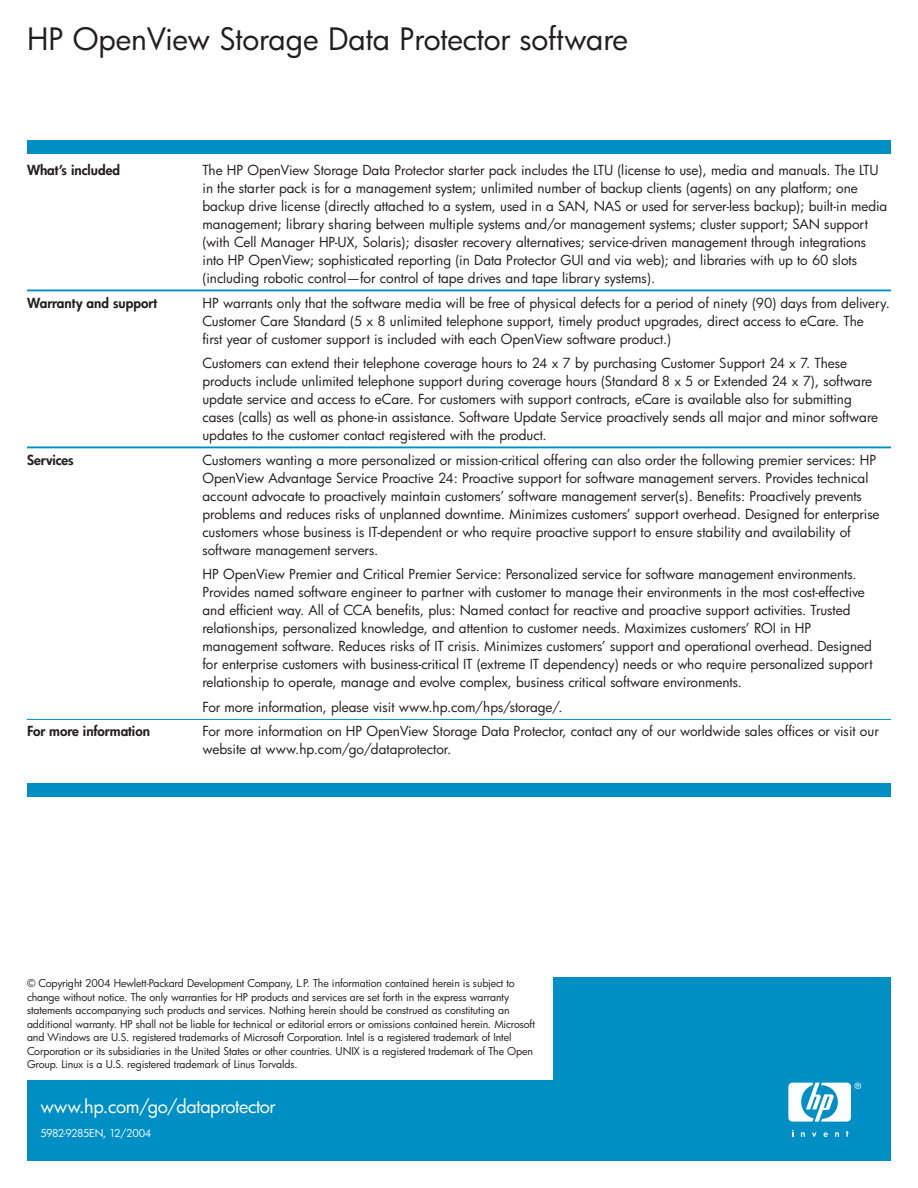
<style>
.page{position:relative;width:918px;height:1188px;background:#fff}
.page>*{position:absolute;margin:0;border:0;box-sizing:border-box;transform-origin:0 0}
.t1{font:30px "Futura";letter-spacing:-.005em;color:#231f20}
.t2{font:18px "Futura";letter-spacing:-.02em;color:#fff}
.t3{font:13.5px/18px "Futura";color:#231f20}
.t4{font:800 13.5px "Futura";color:#231f20}
.t5{font:10.5px/13.5px "Futura";letter-spacing:-.01em;color:#231f20}
.t6{font:10.5px "Futura";letter-spacing:-.055em;color:#fff}
</style>
<div class="page">
<hr style="left:27px;top:290px;width:864px;height:1px;background:#008fc5">
<hr style="left:27px;top:446px;width:864px;height:2px;background:#008fc5">
<hr style="left:27px;top:719px;width:864px;height:1px;background:#008fc5">
<div style="left:554px;top:977px;width:337px;height:105px;background:#008fc5"></div>
<div style="left:27px;top:1080px;width:864px;height:81px;background:#008fc5"></div>
<div style="left:27px;top:140px;width:864px;height:14px;background:#008fc5"></div>
<div style="left:27px;top:783px;width:864px;height:13px;background:#008fc5"></div>
<svg style="left:812px;top:1132px;width:4px;height:5px"></svg>
<svg style="left:801px;top:1132px;width:4px;height:5px"></svg>
<svg style="left:835px;top:1132px;width:4px;height:5px"></svg>
<svg style="left:824px;top:1132px;width:4px;height:5px"></svg>
<svg style="left:846px;top:1131px;width:3px;height:6px"></svg>
<svg style="left:788px;top:1083px;width:73px;height:39px"></svg>
<h1 class="t1" style="left:27px;top:25px;width:603px">HP OpenView Storage Data Protector software</h1>
<p class="t4" style="left:27px;top:164px;width:95px">What’s included</p>
<p class="t3" style="left:202px;top:162px;width:686px">The HP OpenView Storage Data Protector starter pack includes the LTU (license to use), media and manuals. The LTU in the starter pack is for a management system; unlimited number of backup clients (agents) on any platform; one backup drive license (directly attached to a system, used in a SAN, NAS or used for server-less backup); built-in media management; library sharing between multiple systems and/or management systems; cluster support; SAN support (with Cell Manager HP-UX, Solaris); disaster recovery alternatives; service-driven management through integrations into HP OpenView; sophisticated reporting (in Data Protector GUI and via web); and libraries with up to 60 slots (including robotic control—for control of tape drives and tape library systems).</p>
<p class="t4" style="left:27px;top:296px;width:132px">Warranty and support</p>
<p class="t3" style="left:202px;top:295px;width:689px">HP warrants only that the software media will be free of physical defects for a period of ninety (90) days from delivery.<br>Customer Care Standard (5 x 8 unlimited telephone support, timely product upgrades, direct access to eCare. The<br>first year of customer support is included with each OpenView software product.)</p>
<p class="t3" style="left:202px;top:355px;width:677px">Customers can extend their telephone coverage hours to 24 x 7 by purchasing Customer Support 24 x 7. These products include unlimited telephone support during coverage hours (Standard 8 x 5 or Extended 24 x 7), software update service and access to eCare. For customers with support contracts, eCare is available also for submitting cases (calls) as well as phone-in assistance. Software Update Service proactively sends all major and minor software updates to the customer contact registered with the product.</p>
<p class="t4" style="left:27px;top:453px;width:48px">Services</p>
<p class="t3" style="left:202px;top:452px;width:679px">Customers wanting a more personalized or mission-critical offering can also order the following premier services: HP OpenView Advantage Service Proactive 24: Proactive support for software management servers. Provides technical account advocate to proactively maintain customers’ software management server(s). Benefits: Proactively prevents problems and reduces risks of unplanned downtime. Minimizes customers’ support overhead. Designed for enterprise customers whose business is IT-dependent or who require proactive support to ensure stability and availability of software management servers.</p>
<p class="t3" style="left:202px;top:566px;width:672px">HP OpenView Premier and Critical Premier Service: Personalized service for software management environments.<br>Provides named software engineer to partner with customer to manage their environments in the most cost-effective and efficient way. All of CCA benefits, plus: Named contact for reactive and proactive support activities. Trusted relationships, personalized knowledge, and attention to customer needs. Maximizes customers’ ROI in HP management software. Reduces risks of IT crisis. Minimizes customers’ support and operational overhead. Designed for enterprise customers with business-critical IT (extreme IT dependency) needs or who require personalized support relationship to operate, manage and evolve complex, business critical software environments.</p>
<p class="t3" style="left:202px;top:699px;width:362px">For more information, please visit www.hp.com/hps/storage/.</p>
<p class="t4" style="left:27px;top:725px;width:125px">For more information</p>
<p class="t3" style="left:202px;top:723px;width:678px">For more information on HP OpenView Storage Data Protector, contact any of our worldwide sales offices or visit our website at www.hp.com/go/dataprotector.</p>
<p class="t5" style="left:27px;top:977px;width:509px">© Copyright 2004 Hewlett-Packard Development Company, L.P. The information contained herein is subject to change without notice. The only warranties for HP products and services are set forth in the express warranty statements accompanying such products and services. Nothing herein should be construed as constituting an additional warranty. HP shall not be liable for technical or editorial errors or omissions contained herein. Microsoft and Windows are U.S. registered trademarks of Microsoft Corporation. Intel is a registered trademark of Intel Corporation or its subsidiaries in the United States or other countries. UNIX is a registered trademark of The Open Group. Linux is a U.S. registered trademark of Linus Torvalds.</p>
<h2 class="t2" style="left:40px;top:1098px;width:237px">www.hp.com/go/dataprotector</h2>
<p class="t6" style="left:40px;top:1129px;width:112px">5982-9285EN, 12/2004</p>
</div>
